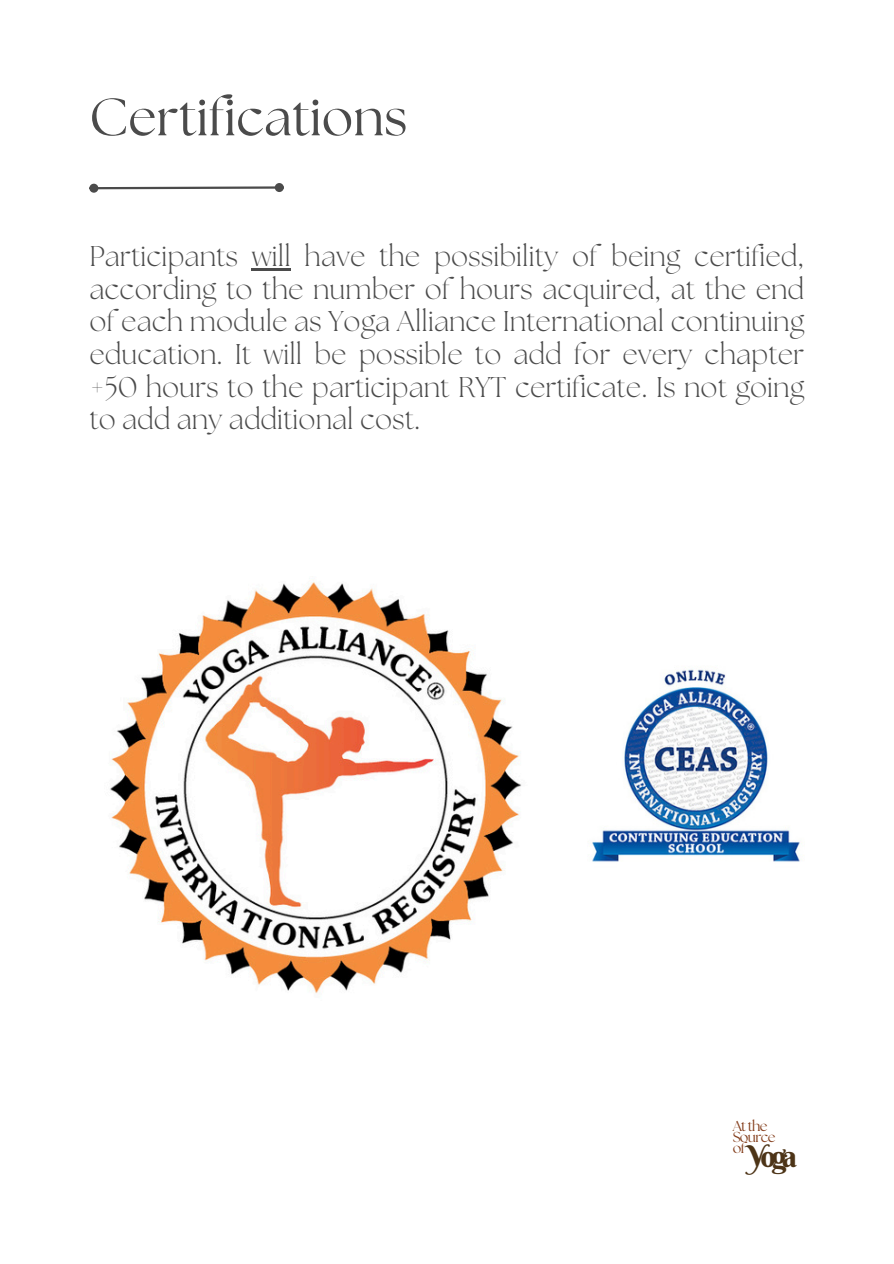
<style>
.page{position:relative;width:894px;height:1264px;background:#fff}
.page>*{position:absolute;margin:0;border:0;box-sizing:border-box;transform-origin:0 0}
.t1{font:52.5px "The Seasons";color:#4b4b4b}
.t2{font:30px "Berkshire Swash";color:#4d3417}
.t3{font:300 28.5px/32.7px "The Seasons";color:#4b4b4b;text-align:justify}
.t4{font:14.4px/11.1px "The Seasons";letter-spacing:-.045em;color:#853f1d}
</style>
<div class="page">
<img style="left:110px;top:582px;width:412px;height:412px">
<svg style="left:97px;top:185px;width:178px;height:5px"></svg>
<div style="left:90px;top:185px;width:7px;height:6px;background:#4b4b4b;border-radius:50%"></div>
<div style="left:89px;top:184px;width:9px;height:9px;border:2px solid #4b4b4b;border-radius:50%"></div>
<div style="left:276px;top:184px;width:6px;height:7px;background:#4b4b4b;border-radius:50%"></div>
<div style="left:275px;top:183px;width:9px;height:9px;border:2px solid #4b4b4b;border-radius:50%"></div>
<img style="left:592px;top:667px;width:208px;height:195px">
<hr style="left:252px;top:268px;width:39px;height:2px;background:#4b4b4b">
<h2 class="t1" style="left:89px;top:93px;width:319px">Certifications</h2>
<p class="t3" style="left:89px;top:242px;width:716px">Participants will have the possibility of being certified, according to the number of hours acquired, at the end of each module as Yoga Alliance International continuing education. It will be possible to add for every chapter +50 hours to the participant RYT certificate. Is not going to add any additional cost.</p>
<p class="t4" style="left:732px;top:1120px;width:44px">At the<br>Source of</p>
<h2 class="t2" style="left:747px;top:1137px;width:51px">Yoga</h2>
</div>
